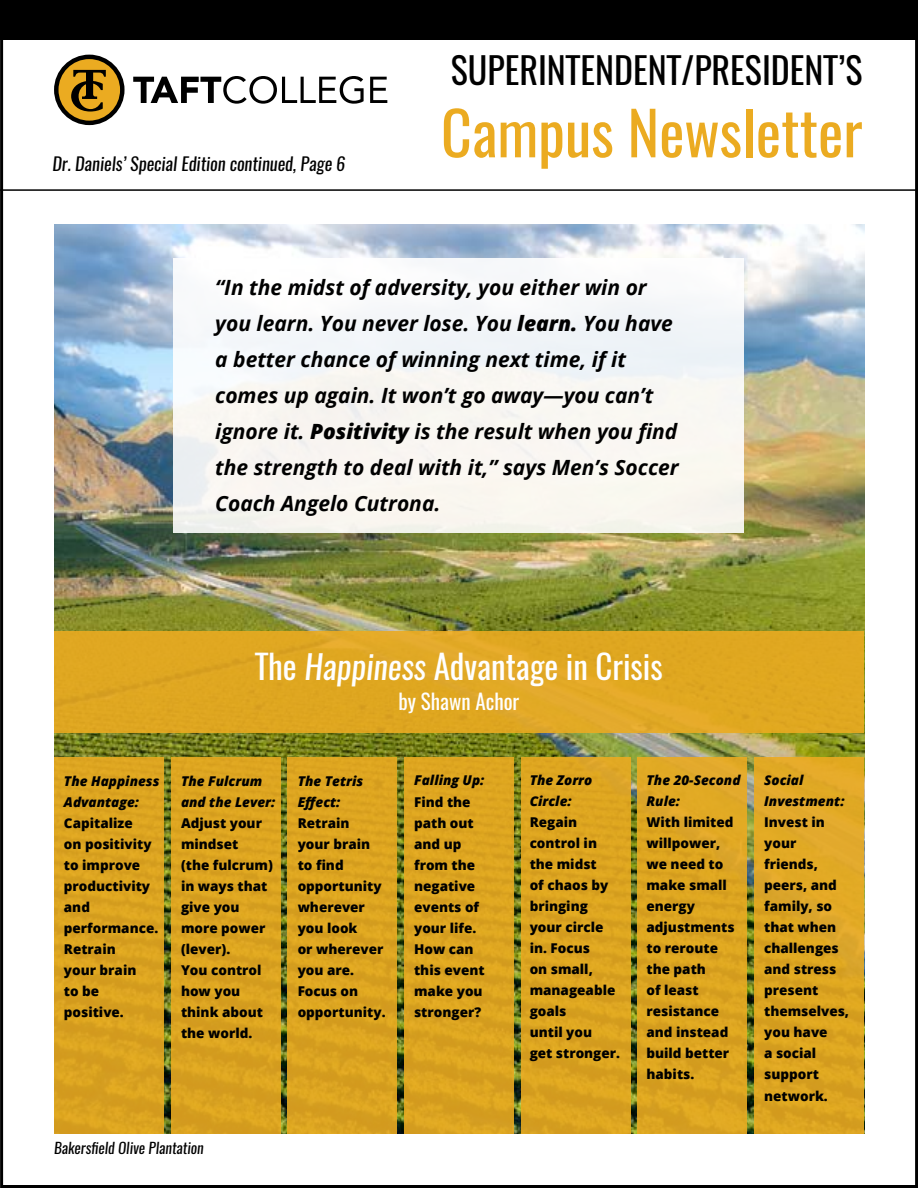
<style>
.page{position:relative;width:918px;height:1188px;background:#fff}
.page>*{position:absolute;margin:0;border:0;box-sizing:border-box;transform-origin:0 0}
.t1{font:60px "Oswald";color:#ebab21}
.t2{font:36px "Oswald";color:#000}
.t3{font:33px "Oswald";color:#fff}
.t4{font:italic 700 21px/36px "Open Sans";color:#000}
.t5{font:21px "Oswald";color:#fff}
.t6{font:italic 18px "Oswald";color:#000}
.t7{font:italic 15px "Oswald";color:#000}
.t8{font:800 13.5px/21px "Open Sans";color:#000}
.t9{font:italic 800 13.5px/21px "Open Sans";color:#000}
.s1{font-weight:800}
.s2{font-style:italic}
</style>
<div class="page">
<svg style="left:133px;top:76px;width:231px;height:28px"></svg>
<svg style="left:370px;top:77px;width:17px;height:26px"></svg>
<svg style="left:54px;top:55px;width:71px;height:70px"></svg>
<hr style="left:0;top:189px;width:918px;height:2px;background:#000">
<div style="left:0;top:0;width:918px;height:40px;background:#000"></div>
<img style="left:54px;top:225px;width:810px;height:909px">
<div style="left:174px;top:258px;width:570px;height:274px;background:#f8f6f3"></div>
<div style="left:54px;top:632px;width:810px;height:101px;background:#e0a721"></div>
<div style="left:754px;top:758px;width:110px;height:376px;background:#dfa823"></div>
<div style="left:54px;top:758px;width:110px;height:376px;background:#dba320"></div>
<div style="left:171px;top:758px;width:109px;height:376px;background:#dca420"></div>
<div style="left:287px;top:758px;width:110px;height:376px;background:#dca420"></div>
<div style="left:404px;top:758px;width:110px;height:376px;background:#dda520"></div>
<div style="left:521px;top:758px;width:110px;height:376px;background:#dda520"></div>
<div style="left:638px;top:758px;width:109px;height:376px;background:#dea621"></div>
<h3 class="t6" style="left:52px;top:152px;width:294px">Dr. Daniels’ Special Edition continued, Page 6</h3>
<h2 class="t2" style="left:451px;top:46px;width:413px">SUPERINTENDENT/PRESIDENT’S</h2>
<h1 class="t1" style="left:441px;top:91px;width:423px">Campus Newsletter</h1>
<p class="t4" style="left:215px;top:268px;width:465px">“In the midst of adversity, you either win or you learn. You never lose. You <span class="s1">learn.</span> You have a better chance of winning next time, if it comes up again. It won’t go away—you can’t ignore it. <span class="s1">Positivity</span> is the result when you find the strength to deal with it,” says Men’s Soccer Coach Angelo Cutrona.</p>
<h3 class="t3" style="left:255px;top:644px;width:409px">The <span class="s2">Happiness</span> Advantage in Crisis</h3>
<h3 class="t5" style="left:398px;top:687px;width:122px">by Shawn Achor</h3>
<p class="t9" style="left:64px;top:770px;width:97px">The Happiness<br>Advantage:</p>
<p class="t8" style="left:64px;top:812px;width:96px">Capitalize<br>on positivity to improve productivity and performance.<br>Retrain<br>your brain<br>to be positive.</p>
<p class="t9" style="left:181px;top:770px;width:96px">The Fulcrum and the Lever:</p>
<p class="t8" style="left:181px;top:812px;width:93px">Adjust your mindset<br>(the fulcrum) in ways that give you more power (lever).<br>You control how you think about the world.</p>
<p class="t9" style="left:298px;top:770px;width:67px">The Tetris<br>Effect:</p>
<p class="t8" style="left:298px;top:811px;width:89px">Retrain<br>your brain to find opportunity wherever you look<br>or wherever you are.<br>Focus on opportunity.</p>
<p class="t9" style="left:414px;top:769px;width:72px">Falling Up:</p>
<p class="t8" style="left:414px;top:790px;width:72px">Find the path out and up from the negative events of your life.<br>How can this event make you stronger?</p>
<p class="t7" style="left:54px;top:1138px;width:151px">Bakersfield Olive Plantation</p>
<p class="t9" style="left:530px;top:769px;width:64px">The Zorro<br>Circle:</p>
<p class="t8" style="left:530px;top:811px;width:92px">Regain control in the midst<br>of chaos by bringing your circle in. Focus<br>on small, manageable goals<br>until you<br>get stronger.</p>
<p class="t9" style="left:646px;top:769px;width:96px">The 20-Second<br>Rule:</p>
<p class="t8" style="left:646px;top:811px;width:90px">With limited willpower, we need to make small energy adjustments to reroute the path<br>of least resistance and instead build better habits.</p>
<p class="t9" style="left:764px;top:769px;width:82px">Social<br>Investment:</p>
<p class="t8" style="left:764px;top:811px;width:86px">Invest in your friends, peers, and family, so that when challenges and stress present themselves, you have<br>a social support network.</p>
</div>
